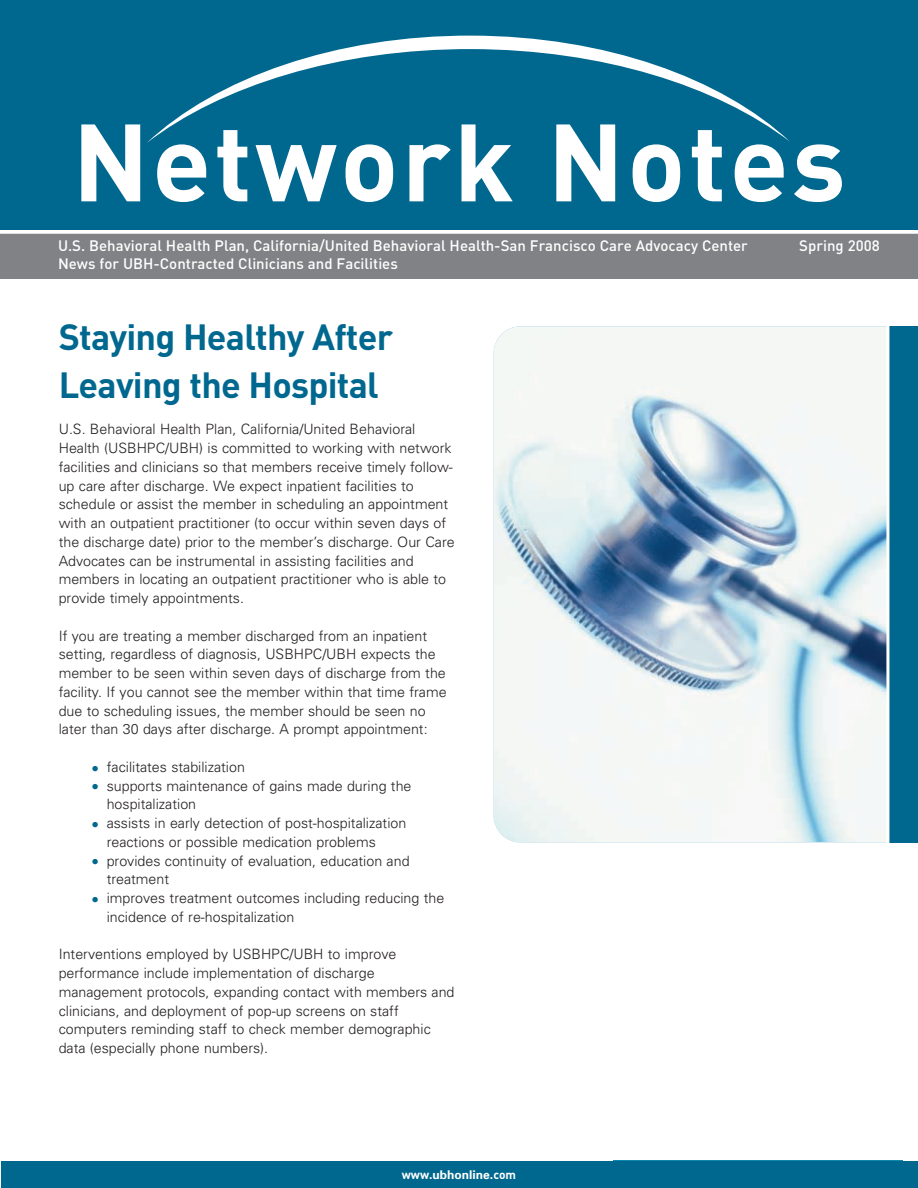
<style>
.page{position:relative;width:918px;height:1188px;background:#fff}
.page>*{position:absolute;margin:0;border:0;box-sizing:border-box;transform-origin:0 0}
.t1{font:700 108px "DIN";letter-spacing:.025em;color:#fff}
.t2{font:700 36px/48px "DIN";letter-spacing:-.02em;color:#00688f}
.t3{font:500 15px "DIN";color:#fff}
.t4{font:300 14.25px/18.8px "Univers";color:#231f20}
.t5{font:700 12px "Univers";color:#fff}
.s1{font-size:15px;color:#00688f}
.s2{font-family:"DIN"}
</style>
<div class="page">
<div style="left:1px;top:1161px;width:917px;height:27px;background:#00688f"></div>
<div style="left:0;top:0;width:918px;height:255px;background:#00688f"></div>
<div style="left:0;top:232px;width:918px;height:47px;background:#808285"></div>
<svg style="left:147px;top:36px;width:642px;height:107px"></svg>
<svg style="left:0;top:230px;width:918px;height:4px;background:#f7f7f7"></svg>
<img style="left:494px;top:326px;width:423px;height:517px;border-radius:27px">
<div style="left:890px;top:326px;width:28px;height:517px;background:#00688f"></div>
<hr style="left:886px;top:324px;width:3px;height:527px;background:#fff">
<h1 class="t1" style="left:72px;top:92px;width:775px">Network Notes</h1>
<p class="t3" style="left:58px;top:236px;width:691px">U.S. Behavioral Health Plan, California/United Behavioral Health-San Francisco Care Advocacy Center</p>
<p class="t3" style="left:799px;top:236px;width:82px">Spring 2008</p>
<p class="t3" style="left:58px;top:254px;width:341px">News for UBH-Contracted Clinicians and Facilities</p>
<h2 class="t2" style="left:59px;top:311px;width:336px">Staying Healthy After<br>Leaving the Hospital</h2>
<p class="t4" style="left:59px;top:421px;width:397px">U.S. Behavioral Health Plan, California/United Behavioral Health (USBHPC/UBH) is committed to working with network facilities and clinicians so that members receive timely follow&shy;up care after discharge. We expect inpatient facilities to schedule or assist the member in scheduling an appointment with an outpatient practitioner (to occur within seven days of the discharge date) prior to the member’s discharge. Our Care Advocates can be instrumental in assisting facilities and members in locating an outpatient practitioner who is able to provide timely appointments.</p>
<p class="t4" style="left:59px;top:628px;width:389px">If you are treating a member discharged from an inpatient setting, regardless of diagnosis, USBHPC/UBH expects the member to be seen within seven days of discharge from the facility. If you cannot see the member within that time frame due to scheduling issues, the member should be seen no later than 30 days after discharge. A prompt appointment:</p>
<p class="t4" style="left:91px;top:759px;width:155px"><span class="s1">•</span> facilitates stabilization</p>
<p class="t4" style="left:107px;top:777px;width:306px;text-indent:-15px"><span class="s1">•</span> supports maintenance of gains made during the hospitalization</p>
<p class="t4" style="left:107px;top:815px;width:301px;text-indent:-15px"><span class="s1">•</span> assists in early detection of post-hospitalization reactions or possible medication problems</p>
<p class="t4" style="left:107px;top:852px;width:304px;text-indent:-15px"><span class="s1">•</span> provides continuity of evaluation, education and treatment</p>
<p class="t4" style="left:107px;top:890px;width:339px;text-indent:-15px"><span class="s1">•</span> improves treatment outcomes including reducing the incidence of re-hospitalization</p>
<p class="t4" style="left:59px;top:946px;width:397px">Interventions employed by USBHPC/UBH to improve performance include implementation of discharge management protocols, expanding contact with members and clinicians, and deployment of pop-up screens on staff computers reminding staff to check member demographic data (especially phone numbers).</p>
<p class="t5" style="left:402px;top:1170px;width:116px"><span class="s2">www.</span>ubhonline<span class="s2">.com</span></p>
</div>
